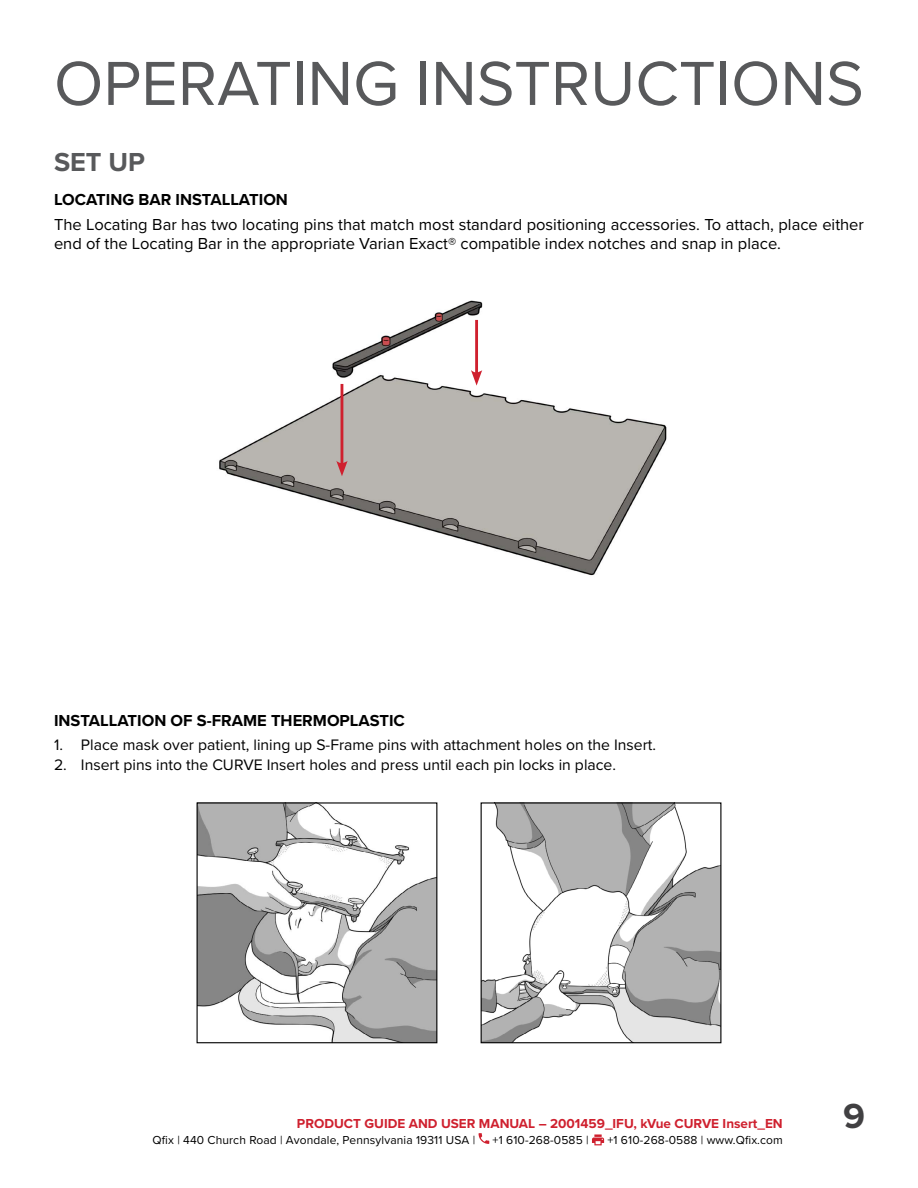
<style>
.page{position:relative;width:918px;height:1188px;background:#fff}
.page>*{position:absolute;margin:0;border:0;box-sizing:border-box;transform-origin:0 0}
.t1{font:64.5px "Proxima Nova";color:#58595b}
.t2{font:700 36px "Proxima Nova";color:#414042}
.t3{font:700 27px "Proxima Nova";color:#58595b}
.t4{font:16.5px/18.8px "Proxima Nova";color:#000}
.t5{font:700 16.5px "Proxima Nova";color:#000}
.t6{font:15.75px "Proxima Nova";color:#000}
.t7{font:700 13.5px "Proxima Nova";color:#cf202e}
.t8{font:12px "Proxima Nova";letter-spacing:.01em;color:#000}
</style>
<div class="page">
<img style="left:219px;top:300px;width:448px;height:276px">
<hr style="left:341px;top:384px;width:2px;height:82px;background:#cf202e">
<svg style="left:336px;top:461px;width:12px;height:15px"></svg>
<hr style="left:475px;top:320px;width:3px;height:55px;background:#cf202e">
<svg style="left:471px;top:370px;width:11px;height:16px"></svg>
<img style="left:199px;top:804px;width:236px;height:237px">
<div style="left:197px;top:802px;width:240px;height:241px;border:1px solid #000"></div>
<img style="left:483px;top:804px;width:236px;height:237px">
<div style="left:481px;top:802px;width:240px;height:241px;border:1px solid #000"></div>
<svg style="left:479px;top:1133px;width:10px;height:11px"></svg>
<svg style="left:592px;top:1134px;width:12px;height:11px"></svg>
<h1 class="t1" style="left:54px;top:35px;width:811px">OPERATING INSTRUCTIONS</h1>
<h3 class="t3" style="left:54px;top:142px;width:93px">SET UP</h3>
<p class="t5" style="left:54px;top:187px;width:236px">LOCATING BAR INSTALLATION</p>
<p class="t4" style="left:54px;top:214px;width:812px">The Locating Bar has two locating pins that match most standard positioning accessories. To attach, place either end of the Locating Bar in the appropriate Varian Exact® compatible index notches and snap in place.</p>
<p class="t5" style="left:54px;top:708px;width:353px">INSTALLATION OF S-FRAME THERMOPLASTIC</p>
<p class="t6" style="left:54px;top:733px;width:604px">1. Place mask over patient, lining up S-Frame pins with attachment holes on the Insert.</p>
<p class="t6" style="left:54px;top:753px;width:564px">2. Insert pins into the CURVE Insert holes and press until each pin locks in place.</p>
<p class="t7" style="left:297px;top:1114px;width:487px">PRODUCT GUIDE AND USER MANUAL – 2001459_IFU, kVue CURVE Insert_EN</p>
<p class="t8" style="left:153px;top:1131px;width:324px">Qfix | 440 Church Road | Avondale, Pennsylvania 19311 USA |</p>
<p class="t8" style="left:493px;top:1131px;width:97px">+1 610-268-0585 |</p>
<p class="t8" style="left:607px;top:1131px;width:177px">+1 610-268-0588 | www.Qfix.com</p>
<h2 class="t2" style="left:843px;top:1089px;width:23px">9</h2>
</div>
